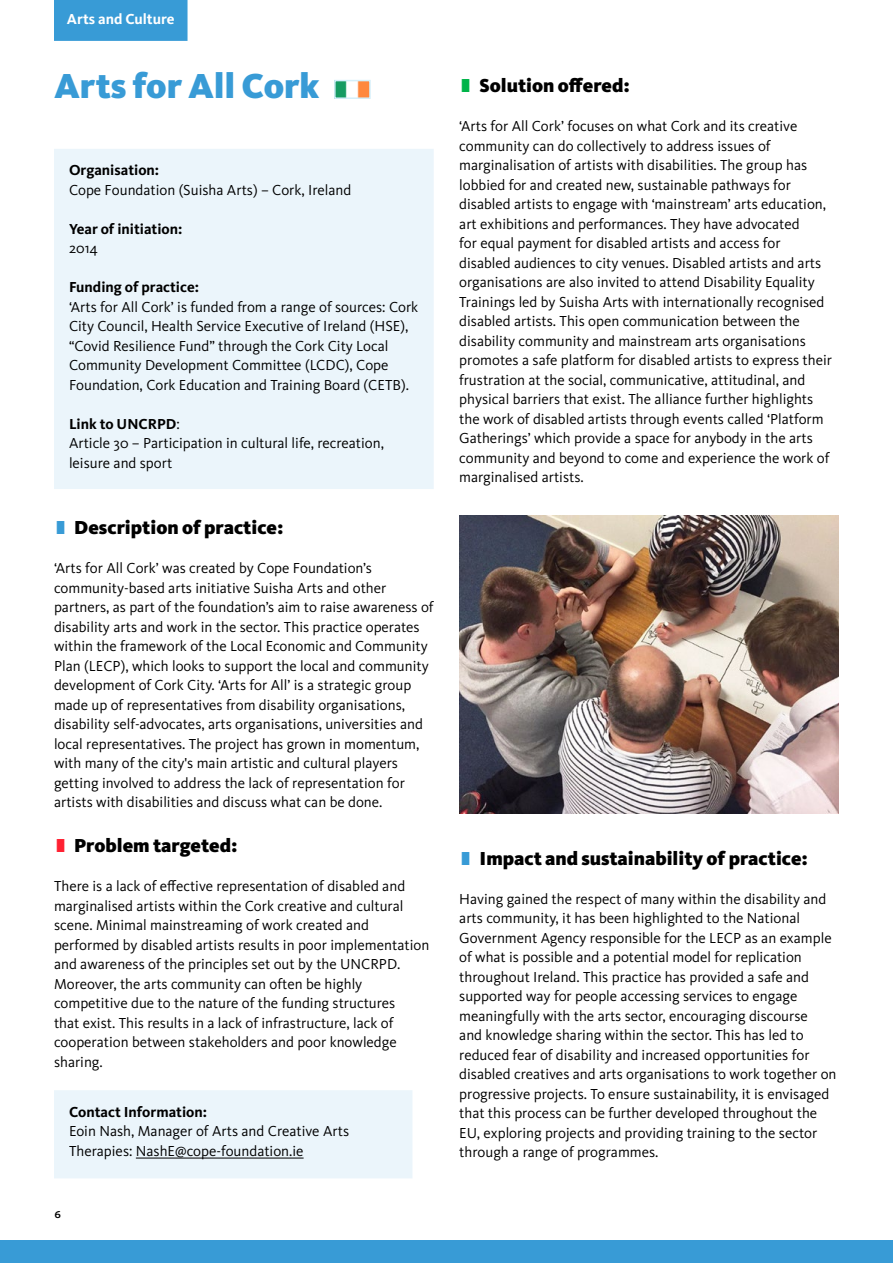
<style>
.page{position:relative;width:893px;height:1263px;background:#fff}
.page>*{position:absolute;margin:0;border:0;box-sizing:border-box;transform-origin:0 0}
.t1{font:900 36px "Kievit Pro";color:#389bd6}
.t2{font:21px "Kievit Pro";color:#000}
.t3{font:900 19.5px "Kievit Pro";color:#000}
.t4{font:15px/19.5px "Kievit Pro";color:#000}
.t5{font:700 15px "Kievit Pro";color:#000}
.t6{font:700 15px "Kievit Pro";color:#fff}
.s1{font-weight:700}
.s2{color:#389bd6}
.s3{color:#ff2132}
.s4{color:#00b449}
</style>
<div class="page">
<div style="left:54px;top:0;width:134px;height:41px;background:#389bd6"></div>
<img style="left:337px;top:83px;width:31px;height:13px">
<div style="left:334px;top:80px;width:37px;height:19px;border:2px solid #d4effa"></div>
<div style="left:62px;top:1098px;width:343px;height:73px;background:#ebf5fb"></div>
<hr style="left:136px;top:1158px;width:168px;height:1px;background:#000">
<div style="left:54px;top:1090px;width:358px;height:88px;border:15px solid #ebf5fb"></div>
<div style="left:62px;top:156px;width:364px;height:325px;background:#ebf5fb"></div>
<div style="left:54px;top:149px;width:380px;height:340px;border:15px solid #ebf5fb"></div>
<div style="left:0;top:1240px;width:893px;height:23px;background:#389bd6"></div>
<img style="left:459px;top:515px;width:380px;height:299px">
<p class="t6" style="left:67px;top:10px;width:109px">Arts and Culture</p>
<h1 class="t1" style="left:54px;top:64px;width:267px">Arts for All Cork</h1>
<p class="t5" style="left:69px;top:161px;width:92px">Organisation:</p>
<p class="t4" style="left:69px;top:180px;width:284px">Cope Foundation (Suisha Arts) – Cork, Ireland</p>
<p class="t5" style="left:69px;top:220px;width:115px">Year of initiation:</p>
<p class="t4" style="left:69px;top:238px;width:30px">2014</p>
<p class="t5" style="left:69px;top:278px;width:132px">Funding of practice:</p>
<p class="t4" style="left:69px;top:297px;width:351px">‘Arts for All Cork’ is funded from a range of sources: Cork City Council, Health Service Executive of Ireland (HSE), “Covid Resilience Fund” through the Cork City Local Community Development Committee (LCDC), Cope Foundation, Cork Education and Training Board (CETB).</p>
<p class="t4" style="left:69px;top:414px;width:317px"><span class="s1">Link to UNCRPD</span>:<br>Article 30 – Participation in cultural life, recreation, leisure and sport</p>
<h3 class="t3" style="left:54px;top:516px;width:231px"><span class="s2">І</span> Description of practice:</h3>
<p class="t4" style="left:54px;top:558px;width:381px">‘Arts for All Cork’ was created by Cope Foundation’s community-based arts initiative Suisha Arts and other partners, as part of the foundation’s aim to raise awareness of disability arts and work in the sector. This practice operates within the framework of the Local Economic and Community Plan (LECP), which looks to support the local and community development of Cork City. ‘Arts for All’ is a strategic group made up of representatives from disability organisations, disability self-advocates, arts organisations, universities and local representatives. The project has grown in momentum, with many of the city's main artistic and cultural players getting involved to address the lack of representation for artists with disabilities and discuss what can be done.</p>
<h3 class="t3" style="left:54px;top:834px;width:185px"><span class="s3">І</span> Problem targeted:</h3>
<p class="t4" style="left:54px;top:876px;width:377px">There is a lack of effective representation of disabled and marginalised artists within the Cork creative and cultural scene. Minimal mainstreaming of work created and performed by disabled artists results in poor implementation and awareness of the principles set out by the UNCRPD.<br>Moreover, the arts community can often be highly competitive due to the nature of the funding structures<br>that exist. This results in a lack of infrastructure, lack of cooperation between stakeholders and poor knowledge sharing.</p>
<p class="t5" style="left:69px;top:1102px;width:140px">Contact Information:</p>
<p class="t4" style="left:69px;top:1121px;width:282px">Eoin Nash, Manager of Arts and Creative Arts<br>Therapies: NashE@cope-foundation.ie</p>
<h2 class="t2" style="left:54px;top:1198px;width:9px">6</h2>
<h3 class="t3" style="left:459px;top:74px;width:172px"><span class="s4">І</span> Solution offered:</h3>
<p class="t4" style="left:459px;top:116px;width:374px">‘Arts for All Cork’ focuses on what Cork and its creative community can do collectively to address issues of marginalisation of artists with disabilities. The group has lobbied for and created new, sustainable pathways for disabled artists to engage with ‘mainstream’ arts education, art exhibitions and performances. They have advocated<br>for equal payment for disabled artists and access for disabled audiences to city venues. Disabled artists and arts organisations are also invited to attend Disability Equality Trainings led by Suisha Arts with internationally recognised disabled artists. This open communication between the disability community and mainstream arts organisations promotes a safe platform for disabled artists to express their frustration at the social, communicative, attitudinal, and physical barriers that exist. The alliance further highlights the work of disabled artists through events called ‘Platform Gatherings’ which provide a space for anybody in the arts community and beyond to come and experience the work of marginalised artists.</p>
<h3 class="t3" style="left:459px;top:846px;width:350px"><span class="s2">І</span> Impact and sustainability of practice:</h3>
<p class="t4" style="left:459px;top:889px;width:379px">Having gained the respect of many within the disability and arts community, it has been highlighted to the National Government Agency responsible for the LECP as an example of what is possible and a potential model for replication throughout Ireland. This practice has provided a safe and supported way for people accessing services to engage meaningfully with the arts sector, encouraging discourse<br>and knowledge sharing within the sector. This has led to reduced fear of disability and increased opportunities for disabled creatives and arts organisations to work together on progressive projects. To ensure sustainability, it is envisaged that this process can be further developed throughout the EU, exploring projects and providing training to the sector through a range of programmes.</p>
</div>
